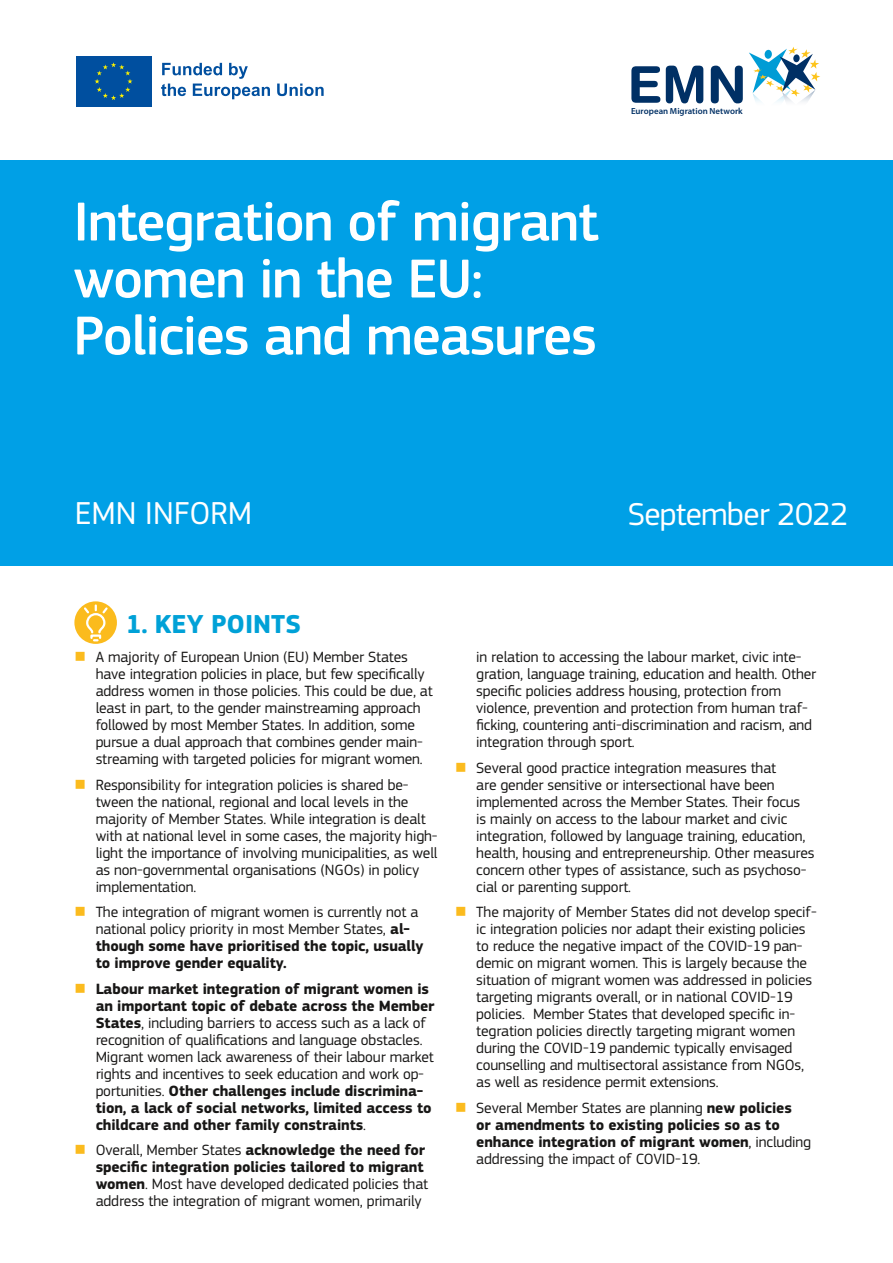
<style>
.page{position:relative;width:893px;height:1263px;background:#fff}
.page>*{position:absolute;margin:0;border:0;box-sizing:border-box;transform-origin:0 0}
.t1{font:500 57px/57px "EC Square Sans Pro";letter-spacing:-.02em;color:#fff}
.t2{font:33px "EC Square Sans Pro";letter-spacing:-.02em;color:#fff}
.t3{font:33px "EC Square Sans Pro";color:#fff}
.t4{font:700 27px "EC Square Sans Pro";color:#00a1d7}
.t5{font:15.45px/17px "EC Square Sans Pro";letter-spacing:-.01em;color:#181716}
.t6{font:700 15.45px/17px "EC Square Sans Pro";letter-spacing:-.01em;color:#181716}
.t7{font:600 8.85px "Myriad Pro";color:#003065}
.s1{color:#fbbb1e}
.s2{font-weight:700}
.s3{font-weight:400}
</style>
<div class="page">
<div style="left:0;top:160px;width:893px;height:406px;background:#00a0e6"></div>
<svg style="left:749px;top:47px;width:71px;height:55px"></svg>
<svg style="left:631px;top:66px;width:29px;height:37px"></svg>
<svg style="left:666px;top:66px;width:37px;height:37px"></svg>
<svg style="left:711px;top:66px;width:32px;height:37px"></svg>
<svg style="left:76px;top:56px;width:76px;height:51px"></svg>
<div style="left:76px;top:56px;width:75px;height:50px;background:#004f9f"></div>
<svg style="left:94px;top:62px;width:39px;height:38px"></svg>
<svg style="left:161px;top:63px;width:109px;height:36px"></svg>
<svg style="left:277px;top:84px;width:47px;height:12px"></svg>
<svg style="left:74px;top:601px;width:43px;height:43px"></svg>
<svg style="left:82px;top:605px;width:28px;height:36px"></svg>
<p class="t7" style="left:631px;top:106px;width:113px">European Migration Network</p>
<p class="t1" style="left:73px;top:194px;width:527px">Integration of migrant women in the EU:<br>Policies and measures</p>
<p class="t3" style="left:75px;top:494px;width:179px">EMN INFORM</p>
<p class="t2" style="left:628px;top:494px;width:222px">September 2022</p>
<p class="t4" style="left:126px;top:607px;width:177px">1. KEY POINTS</p>
<p class="t5" style="left:96px;top:649px;width:339px;text-indent:-21px"><span class="s1">■</span> A majority of European Union (EU) Member States have integration policies in place, but few specifically address women in those policies. This could be due, at least in part, to the gender mainstreaming approach followed by most Member States. In addition, some pursue a dual approach that combines gender main&shy;streaming with targeted policies for migrant women.</p>
<p class="t5" style="left:96px;top:776px;width:343px;text-indent:-21px"><span class="s1">■</span> Responsibility for integration policies is shared be&shy;tween the national, regional and local levels in the majority of Member States. While integration is dealt with at national level in some cases, the majority high&shy;light the importance of involving municipalities, as well as non-governmental organisations (NGOs) in policy implementation.</p>
<p class="t5" style="left:96px;top:904px;width:329px;text-indent:-21px"><span class="s1">■</span> The integration of migrant women is currently not a national policy priority in most Member States, <span class="s2">al&shy;though some have prioritised the topic, usually to improve gender equality.</span></p>
<p class="t6" style="left:96px;top:981px;width:340px;text-indent:-21px"><span class="s1">■</span> Labour market integration of migrant women is an important topic of debate across the Member States<span class="s3">, including barriers to access such as a lack of recognition of qualifications and language obstacles.<br>Migrant women lack awareness of their labour market rights and incentives to seek education and work op&shy;portunities.</span> Other challenges include discrimina&shy;tion, a lack of social networks, limited access to childcare and other family constraints<span class="s3">.</span></p>
<p class="t5" style="left:96px;top:1142px;width:334px;text-indent:-21px"><span class="s1">■</span> Overall, Member States <span class="s2">acknowledge the need for specific integration policies tailored to migrant women</span>. Most have developed dedicated policies that address the integration of migrant women, primarily</p>
<p class="t5" style="left:476px;top:649px;width:341px">in relation to accessing the labour market, civic inte&shy;gration, language training, education and health. Other specific policies address housing, protection from violence, prevention and protection from human traf&shy;ficking, countering anti-discrimination and racism, and integration through sport.</p>
<p class="t5" style="left:476px;top:759px;width:340px;text-indent:-21px"><span class="s1">■</span> Several good practice integration measures that<br>are gender sensitive or intersectional have been implemented across the Member States. Their focus<br>is mainly on access to the labour market and civic integration, followed by language training, education, health, housing and entrepreneurship. Other measures concern other types of assistance, such as psychoso&shy;cial or parenting support.</p>
<p class="t5" style="left:476px;top:904px;width:342px;text-indent:-21px"><span class="s1">■</span> The majority of Member States did not develop specif&shy;ic integration policies nor adapt their existing policies to reduce the negative impact of the COVID-19 pan&shy;demic on migrant women. This is largely because the situation of migrant women was addressed in policies targeting migrants overall, or in national COVID-19 policies. Member States that developed specific in&shy;tegration policies directly targeting migrant women during the COVID-19 pandemic typically envisaged counselling and multisectoral assistance from NGOs, as well as residence permit extensions.</p>
<p class="t6" style="left:476px;top:1100px;width:336px;text-indent:-21px"><span class="s1">■</span> <span class="s3">Several Member States are planning</span> new policies<br>or amendments to existing policies so as to enhance integration of migrant women<span class="s3">, including addressing the impact of COVID-19.</span></p>
</div>
